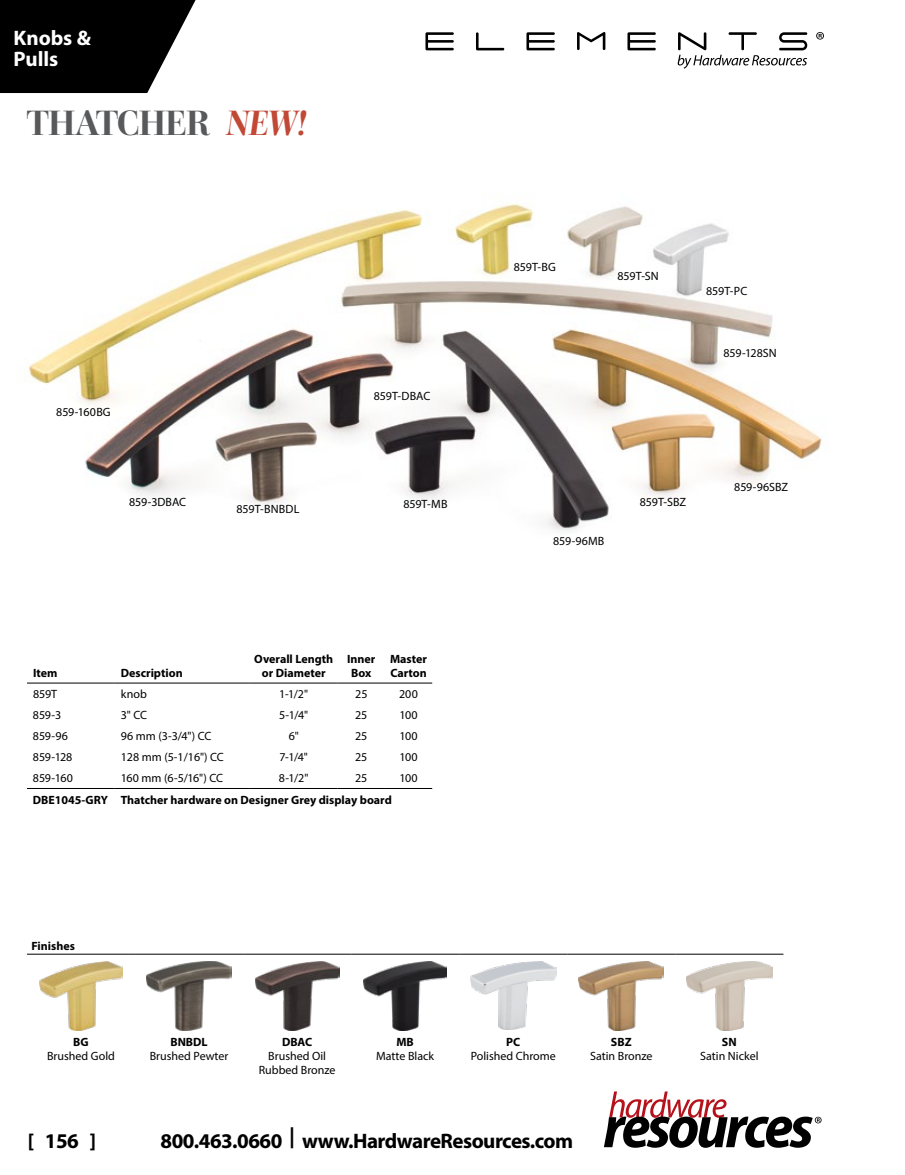
<style>
.page{position:relative;width:905px;height:1175px;background:#fff}
.page>*{position:absolute;margin:0;border:0;box-sizing:border-box;transform-origin:0 0}
.t1{font:700 36px "Mencken Std Head";letter-spacing:-.025em;color:#58595b}
.t2{font:700 21px "Myriad Pro";letter-spacing:-.025em;color:#000}
.t3{font:700 21px/21px "Myriad Pro";letter-spacing:-.005em;color:#fff}
.t4{font:12px/14.4px "Myriad Pro";color:#000;text-align:center}
.t5{font:700 12px/14.4px "Myriad Pro";color:#000;text-align:center}
.s1{font-style:italic;color:#c24836}
</style>
<div class="page">
<svg style="left:604px;top:1091px;width:217px;height:56px"></svg>
<svg style="left:425px;top:32px;width:29px;height:18px"></svg>
<svg style="left:476px;top:32px;width:28px;height:18px"></svg>
<svg style="left:526px;top:32px;width:28px;height:18px"></svg>
<svg style="left:577px;top:32px;width:28px;height:18px"></svg>
<svg style="left:627px;top:32px;width:28px;height:18px"></svg>
<svg style="left:677px;top:32px;width:130px;height:37px"></svg>
<svg style="left:816px;top:32px;width:8px;height:8px"></svg>
<svg style="left:0;top:0;width:196px;height:93px;background:#1e1e1e"></svg>
<hr style="left:27px;top:683px;width:88px;height:1px;background:#000">
<hr style="left:115px;top:683px;width:135px;height:1px;background:#000">
<hr style="left:250px;top:683px;width:88px;height:1px;background:#000">
<hr style="left:338px;top:683px;width:47px;height:1px;background:#000">
<hr style="left:385px;top:683px;width:47px;height:1px;background:#000">
<hr style="left:27px;top:788px;width:88px;height:1px;background:#000">
<hr style="left:115px;top:788px;width:135px;height:1px;background:#000">
<hr style="left:250px;top:788px;width:88px;height:1px;background:#000">
<hr style="left:338px;top:788px;width:47px;height:1px;background:#000">
<hr style="left:385px;top:788px;width:47px;height:1px;background:#000">
<img style="left:29px;top:204px;width:793px;height:327px">
<hr style="left:27px;top:954px;width:108px;height:1px;background:#000">
<hr style="left:135px;top:954px;width:108px;height:1px;background:#000">
<hr style="left:243px;top:954px;width:108px;height:1px;background:#000">
<hr style="left:351px;top:954px;width:108px;height:1px;background:#000">
<hr style="left:459px;top:954px;width:108px;height:1px;background:#000">
<hr style="left:567px;top:954px;width:108px;height:1px;background:#000">
<hr style="left:675px;top:954px;width:108px;height:1px;background:#000">
<img style="left:40px;top:961px;width:82px;height:69px">
<img style="left:146px;top:961px;width:86px;height:69px">
<img style="left:255px;top:961px;width:84px;height:69px">
<img style="left:363px;top:961px;width:84px;height:69px">
<img style="left:470px;top:962px;width:86px;height:67px">
<img style="left:578px;top:961px;width:86px;height:69px">
<img style="left:686px;top:961px;width:86px;height:69px">
<h2 class="t3" style="left:14px;top:27px;width:79px">Knobs &amp;<br>Pulls</h2>
<h1 class="t1" style="left:26px;top:102px;width:282px">THATCHER <span class="s1">NEW!</span></h1>
<p class="t4" style="left:56px;top:404px;width:56px">859-160BG</p>
<p class="t4" style="left:129px;top:495px;width:59px">859-3DBAC</p>
<p class="t4" style="left:236px;top:501px;width:64px">859T-BNBDL</p>
<p class="t4" style="left:374px;top:389px;width:58px">859T-DBAC</p>
<p class="t4" style="left:514px;top:259px;width:44px">859T-BG</p>
<p class="t4" style="left:617px;top:268px;width:43px">859T-SN</p>
<p class="t4" style="left:706px;top:283px;width:43px">859T-PC</p>
<p class="t4" style="left:723px;top:346px;width:55px">859-128SN</p>
<p class="t4" style="left:403px;top:496px;width:46px">859T-MB</p>
<p class="t4" style="left:639px;top:495px;width:48px">859T-SBZ</p>
<p class="t4" style="left:553px;top:534px;width:53px">859-96MB</p>
<p class="t4" style="left:734px;top:480px;width:55px">859-96SBZ</p>
<p class="t5" style="left:33px;top:665px;width:26px">Item</p>
<p class="t5" style="left:121px;top:665px;width:63px">Description</p>
<p class="t5" style="left:254px;top:651px;width:80px">Overall Length or Diameter</p>
<p class="t5" style="left:347px;top:651px;width:30px">Inner<br>Box</p>
<p class="t5" style="left:390px;top:651px;width:38px;text-align:left">Master<br>Carton</p>
<p class="t4" style="left:33px;top:687px;width:26px">859T</p>
<p class="t4" style="left:121px;top:687px;width:28px">knob</p>
<p class="t4" style="left:279px;top:687px;width:31px">1-1/2"</p>
<p class="t4" style="left:355px;top:687px;width:14px">25</p>
<p class="t4" style="left:399px;top:687px;width:20px">200</p>
<p class="t4" style="left:33px;top:708px;width:30px">859-3</p>
<p class="t4" style="left:121px;top:708px;width:28px">3" CC</p>
<p class="t4" style="left:279px;top:708px;width:31px">5-1/4"</p>
<p class="t4" style="left:355px;top:708px;width:14px">25</p>
<p class="t4" style="left:399px;top:708px;width:20px">100</p>
<p class="t4" style="left:33px;top:729px;width:36px">859-96</p>
<p class="t4" style="left:121px;top:729px;width:92px">96 mm (3-3/4") CC</p>
<p class="t4" style="left:289px;top:729px;width:11px">6"</p>
<p class="t4" style="left:355px;top:729px;width:14px">25</p>
<p class="t4" style="left:399px;top:729px;width:20px">100</p>
<p class="t4" style="left:33px;top:750px;width:41px">859-128</p>
<p class="t4" style="left:121px;top:750px;width:105px">128 mm (5-1/16") CC</p>
<p class="t4" style="left:279px;top:750px;width:30px">7-1/4"</p>
<p class="t4" style="left:355px;top:750px;width:14px">25</p>
<p class="t4" style="left:399px;top:750px;width:20px">100</p>
<p class="t4" style="left:33px;top:771px;width:41px">859-160</p>
<p class="t4" style="left:121px;top:771px;width:104px">160 mm (6-5/16") CC</p>
<p class="t4" style="left:279px;top:771px;width:31px">8-1/2"</p>
<p class="t4" style="left:355px;top:771px;width:14px">25</p>
<p class="t4" style="left:399px;top:771px;width:20px">100</p>
<p class="t5" style="left:33px;top:792px;width:360px">DBE1045-GRY Thatcher hardware on Designer Grey display board</p>
<p class="t5" style="left:32px;top:938px;width:45px">Finishes</p>
<p class="t5" style="left:73px;top:1034px;width:17px">BG</p>
<p class="t4" style="left:47px;top:1048px;width:69px">Brushed Gold</p>
<h2 class="t2" style="left:28px;top:1127px;width:70px">[ 156 ]</h2>
<p class="t5" style="left:170px;top:1034px;width:39px">BNBDL</p>
<p class="t4" style="left:150px;top:1048px;width:80px">Brushed Pewter</p>
<p class="t5" style="left:282px;top:1034px;width:32px">DBAC</p>
<p class="t4" style="left:259px;top:1048px;width:78px">Brushed Oil<br>Rubbed Bronze</p>
<p class="t5" style="left:396px;top:1034px;width:19px">MB</p>
<p class="t4" style="left:376px;top:1048px;width:60px">Matte Black</p>
<p class="t5" style="left:506px;top:1034px;width:16px">PC</p>
<p class="t4" style="left:470px;top:1048px;width:87px">Polished Chrome</p>
<p class="t5" style="left:611px;top:1034px;width:22px">SBZ</p>
<p class="t4" style="left:590px;top:1048px;width:64px">Satin Bronze</p>
<h2 class="t2" style="left:160px;top:1127px;width:414px">800.463.0660 | www.HardwareResources.com</h2>
<p class="t5" style="left:722px;top:1034px;width:16px">SN</p>
<p class="t4" style="left:700px;top:1048px;width:60px">Satin Nickel</p>
</div>
